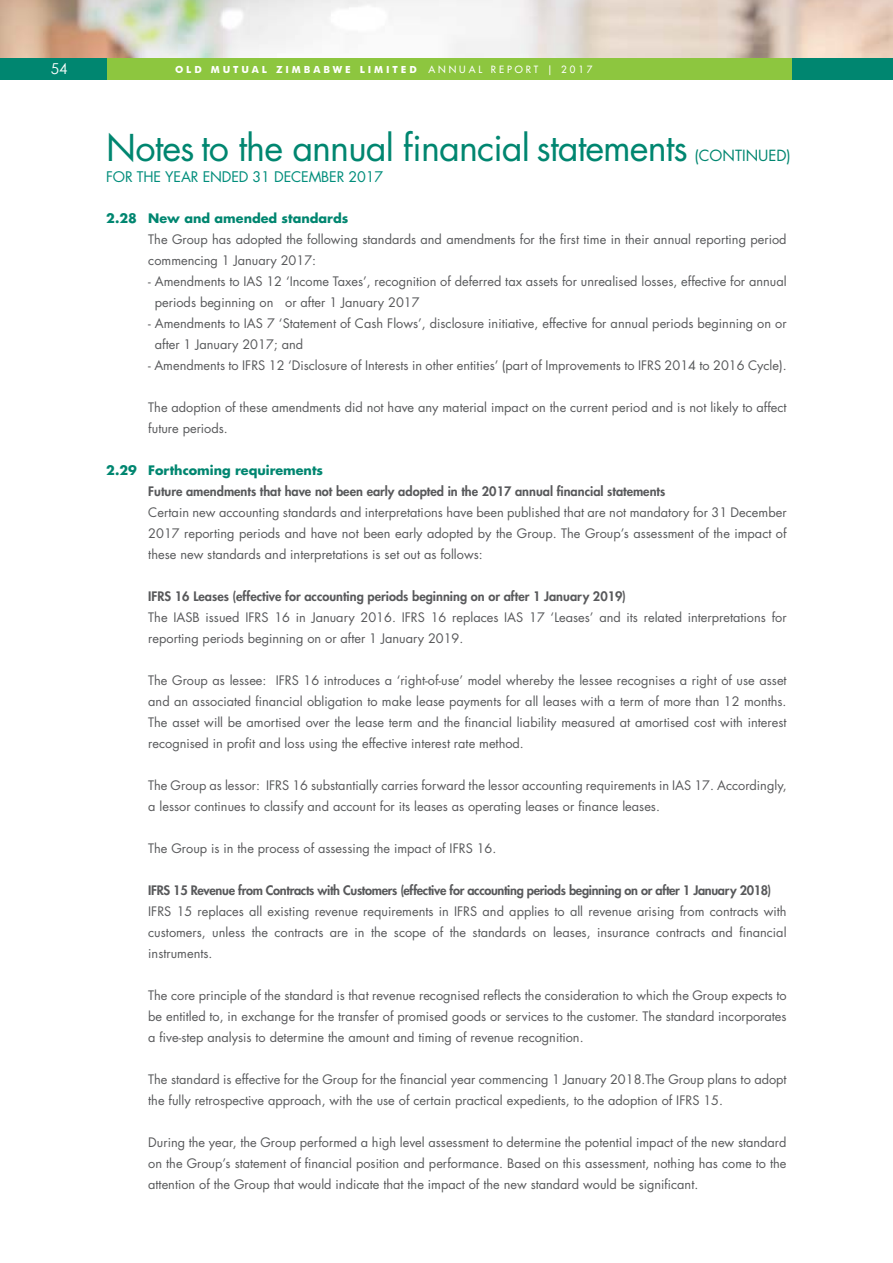
<style>
.page{position:relative;width:893px;height:1263px;background:#fff}
.page>*{position:absolute;margin:0;border:0;box-sizing:border-box;transform-origin:0 0}
.t1{font:36px "Futura Std";letter-spacing:-.025em;color:#008670}
.t2{font:15px "Futura Std";color:#008670}
.t3{font:15px "Century Gothic";color:#fff}
.t4{font:14.25px "Futura Std";letter-spacing:-.01em;color:#008d7b}
.t5{font:12.75px/21px "Futura Std";color:#58595b}
.t6{font:800 12.75px "Futura Std";color:#58595b}
.t7{font:800 12.75px "Futura Std";letter-spacing:-.025em;color:#58595b}
.t8{font:700 12.75px "Futura Std";color:#008670}
.t9{font:700 9.75px "Futura BT";letter-spacing:.3em;color:#fff}
.s1{font-family:"Futura Std";font-weight:500}
</style>
<div class="page">
<img style="left:0;top:0;width:893px;height:58px">
<div style="left:106px;top:58px;width:686px;height:22px;background:#8dc63f"></div>
<div style="left:0;top:58px;width:106px;height:22px;background:#008670"></div>
<div style="left:792px;top:58px;width:101px;height:22px;background:#008670"></div>
<p class="t3" style="left:51px;top:59px;width:18px">54</p>
<p class="t9" style="left:175px;top:63px;width:419px">OLD MUTUAL ZIMBABWE LIMITED <span class="s1">ANNUAL REPORT | 2017</span></p>
<h1 class="t1" style="left:106px;top:125px;width:583px">Notes to the annual financial statements</h1>
<p class="t4" style="left:106px;top:168px;width:16px">Fortheyearended</p>
<p class="t4" style="left:253px;top:168px;width:40px">31 December</p>
<p class="t4" style="left:349px;top:168px;width:36px">2017</p>
<p class="t2" style="left:694px;top:146px;width:15px">(continued</p>
<p class="t2" style="left:787px;top:146px;width:6px">)</p>
<p class="t8" style="left:106px;top:210px;width:243px">2.28 New and amended standards</p>
<p class="t5" style="left:148px;top:229px;width:640px">The Group has adopted the following standards and amendments for the first time in their annual reporting period commencing 1 January 2017:</p>
<p class="t5" style="left:155px;top:271px;width:633px;text-indent:-7px">- Amendments to IAS 12 ‘Income Taxes’, recognition of deferred tax assets for unrealised losses, effective for annual periods beginning on or after 1 January 2017</p>
<p class="t5" style="left:155px;top:313px;width:633px;text-indent:-7px">- Amendments to IAS 7 ‘Statement of Cash Flows’, disclosure initiative, effective for annual periods beginning on or after 1 January 2017; and</p>
<p class="t5" style="left:148px;top:355px;width:640px">- Amendments to IFRS 12 ‘Disclosure of Interests in other entities’ (part of Improvements to IFRS 2014 to 2016 Cycle).</p>
<p class="t5" style="left:148px;top:397px;width:640px">The adoption of these amendments did not have any material impact on the current period and is not likely to affect future periods.</p>
<p class="t8" style="left:106px;top:462px;width:218px">2.29 Forthcoming requirements</p>
<p class="t6" style="left:148px;top:483px;width:518px">Future amendments that have not been early adopted in the 2017 annual financial statements</p>
<p class="t5" style="left:148px;top:502px;width:640px;text-align:justify">Certain new accounting standards and interpretations have been published that are not mandatory for 31 December 2017 reporting periods and have not been early adopted by the Group. The Group’s assessment of the impact of these new standards and interpretations is set out as follows:</p>
<p class="t6" style="left:148px;top:588px;width:479px">IFRS 16 Leases (effective for accounting periods beginning on or after 1 January 2019)</p>
<p class="t5" style="left:148px;top:607px;width:640px">The IASB issued IFRS 16 in January 2016. IFRS 16 replaces IAS 17 ‘Leases’ and its related interpretations for reporting periods beginning on or after 1 January 2019.</p>
<p class="t5" style="left:148px;top:670px;width:640px;text-align:justify">The Group as lessee: IFRS 16 introduces a ‘right-of-use’ model whereby the lessee recognises a right of use asset and an associated financial obligation to make lease payments for all leases with a term of more than 12 months.<br>The asset will be amortised over the lease term and the financial liability measured at amortised cost with interest recognised in profit and loss using the effective interest rate method.</p>
<p class="t5" style="left:148px;top:775px;width:640px">The Group as lessor: IFRS 16 substantially carries forward the lessor accounting requirements in IAS 17. Accordingly, a lessor continues to classify and account for its leases as operating leases or finance leases.</p>
<p class="t5" style="left:148px;top:838px;width:350px">The Group is in the process of assessing the impact of IFRS 16.</p>
<p class="t7" style="left:148px;top:882px;width:625px">IFRS 15 Revenue from Contracts with Customers (effective for accounting periods beginning on or after 1 January 2018)</p>
<p class="t5" style="left:148px;top:901px;width:640px;text-align:justify">IFRS 15 replaces all existing revenue requirements in IFRS and applies to all revenue arising from contracts with customers, unless the contracts are in the scope of the standards on leases, insurance contracts and financial instruments.</p>
<p class="t5" style="left:148px;top:985px;width:640px;text-align:justify">The core principle of the standard is that revenue recognised reflects the consideration to which the Group expects to be entitled to, in exchange for the transfer of promised goods or services to the customer. The standard incorporates a five-step analysis to determine the amount and timing of revenue recognition.</p>
<p class="t5" style="left:148px;top:1069px;width:640px">The standard is effective for the Group for the financial year commencing 1 January 2018.The Group plans to adopt the fully retrospective approach, with the use of certain practical expedients, to the adoption of IFRS 15.</p>
<p class="t5" style="left:148px;top:1132px;width:640px;text-align:justify">During the year, the Group performed a high level assessment to determine the potential impact of the new standard on the Group’s statement of financial position and performance. Based on this assessment, nothing has come to the attention of the Group that would indicate that the impact of the new standard would be significant.</p>
</div>
